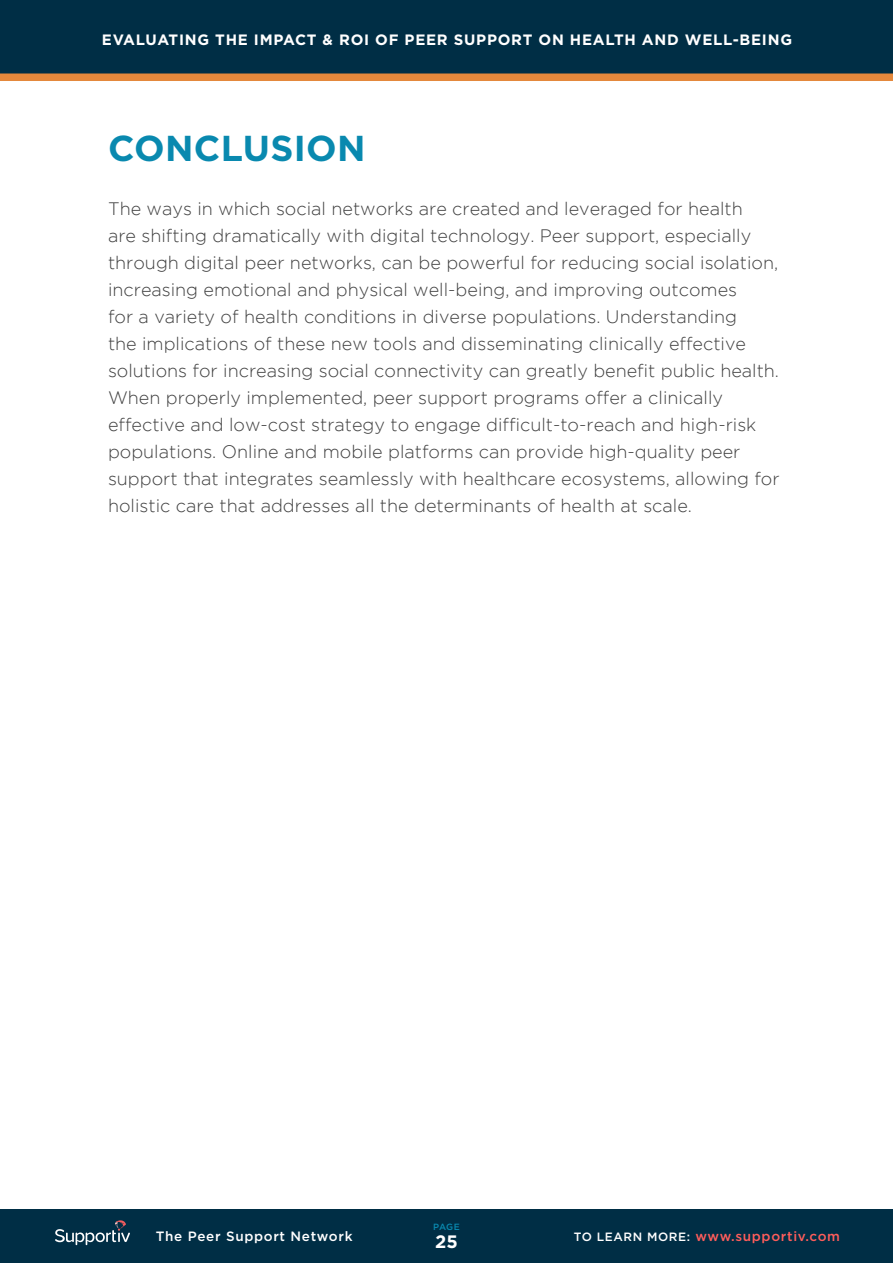
<style>
.page{position:relative;width:893px;height:1263px;background:#fff}
.page>*{position:absolute;margin:0;border:0;box-sizing:border-box;transform-origin:0 0}
.t1{font:700 36px "Gotham";letter-spacing:.01em;color:#0989af}
.t2{font:300 18px/27px "Gotham";color:#404040}
.t3{font:700 18px "Gotham";color:#fff}
.t4{font:700 15px "Gotham";letter-spacing:.05em;color:#fff}
.t5{font:500 13.5px "Gotham";letter-spacing:.05em;color:#fe5d5b}
.t6{font:500 13.5px "Gotham";letter-spacing:.05em;color:#fff}
.t7{font:500 9px "Gotham";color:#0989af}
.s1{font-size:12px;color:#fff}
</style>
<div class="page">
<svg style="left:0;top:0;width:893px;height:81px;background:#153644"></svg>
<div style="left:0;top:1209px;width:893px;height:54px;background:#002e45"></div>
<svg style="left:55px;top:1220px;width:75px;height:25px"></svg>
<p class="t4" style="left:102px;top:31px;width:692px">EVALUATING THE IMPACT &amp; ROI OF PEER SUPPORT ON HEALTH AND WELL-BEING</p>
<h1 class="t1" style="left:108px;top:128px;width:259px">CONCLUSION</h1>
<p class="t2" style="left:108px;top:195px;width:673px">The ways in which social networks are created and leveraged for health<br>are shifting dramatically with digital technology. Peer support, especially through digital peer networks, can be powerful for reducing social isolation, increasing emotional and physical well-being, and improving outcomes<br>for a variety of health conditions in diverse populations. Understanding<br>the implications of these new tools and disseminating clinically effective solutions for increasing social connectivity can greatly benefit public health.<br>When properly implemented, peer support programs offer a clinically effective and low-cost strategy to engage difficult-to-reach and high-risk populations. Online and mobile platforms can provide high-quality peer support that integrates seamlessly with healthcare ecosystems, allowing for holistic care that addresses all the determinants of health at scale.</p>
<p class="t7" style="left:433px;top:1222px;width:28px">PAGE</p>
<p class="t3" style="left:435px;top:1231px;width:24px">25</p>
<p class="t6" style="left:156px;top:1229px;width:198px">The Peer Support Network</p>
<p class="t5" style="left:574px;top:1229px;width:268px"><span class="s1">TO LEARN MORE:</span> www.supportiv.com</p>
</div>
